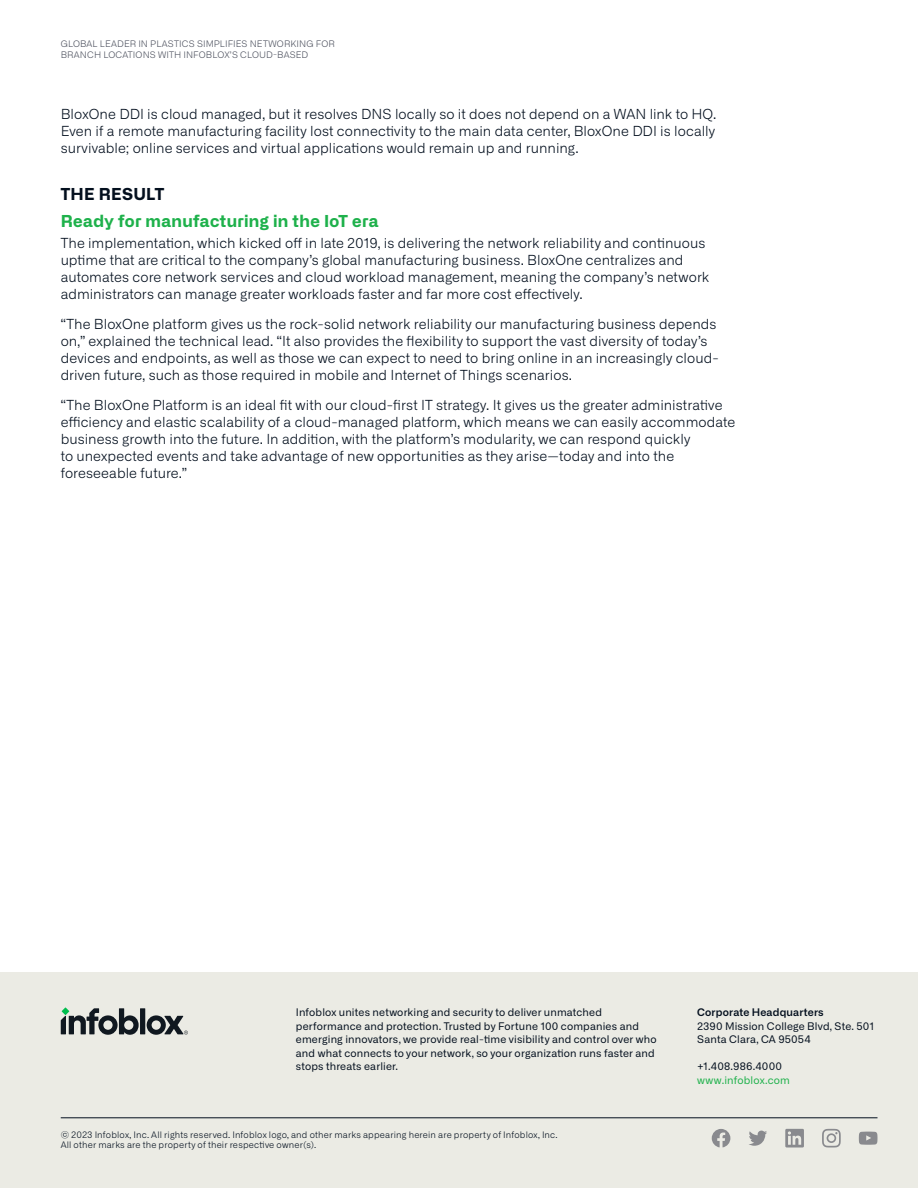
<style>
.page{position:relative;width:918px;height:1188px;background:#fff}
.page>*{position:absolute;margin:0;border:0;box-sizing:border-box;transform-origin:0 0}
.Heading_Level_1{font:700 16.5px "Alliance No.2";letter-spacing:.02em;color:#1eb14b}
.Section{font:700 16.5px "Alliance No.2";letter-spacing:.015em;color:#030f1e}
.Body_text{font:300 13.8px/16.8px "Alliance No.1";letter-spacing:.005em;color:#030f1e}
.t1{font:10.5px/13.5px "Alliance No.1";letter-spacing:.015em;color:#030f1e}
.t2{font:600 10.5px "Alliance No.1";letter-spacing:.015em;color:#030f1e}
.t3{font:10.5px "Alliance No.1";letter-spacing:.015em;color:#1eb14b}
.t4{font:300 9px/9.8px "Alliance No.1";letter-spacing:.02em;color:#030f1e}
.t5{font:300 9px/10.5px "Alliance No.1";letter-spacing:.015em;color:#4d515e}
</style>
<div class="page">
<div style="left:0;top:972px;width:918px;height:216px;background:#ebebe4"></div>
<div style="left:140px;top:1008px;width:5px;height:26px;background:#101820"></div>
<svg style="left:147px;top:1015px;width:41px;height:20px"></svg>
<svg style="left:61px;top:1008px;width:78px;height:27px"></svg>
<svg style="left:822px;top:1129px;width:19px;height:18px"></svg>
<svg style="left:859px;top:1132px;width:19px;height:13px"></svg>
<svg style="left:749px;top:1131px;width:18px;height:15px"></svg>
<svg style="left:785px;top:1129px;width:19px;height:19px"></svg>
<svg style="left:712px;top:1129px;width:18px;height:18px"></svg>
<hr style="left:61px;top:1118px;width:817px;height:1px;background:#030f1e">
<p class="t5" style="left:61px;top:39px;width:276px">GLOBAL LEADER IN PLASTICS SIMPLIFIES NETWORKING FOR<br>BRANCH LOCATIONS WITH INFOBLOX’S CLOUD-BASED</p>
<p class="Body_text" style="left:61px;top:106px;width:657px;text-align:justify">BloxOne DDI is cloud managed, but it resolves DNS locally so it does not depend on a WAN link to HQ.<br>Even if a remote manufacturing facility lost connectivity to the main data center, BloxOne DDI is locally survivable; online services and virtual applications would remain up and running.</p>
<p class="Section" style="left:61px;top:183px;width:105px">THE RESULT</p>
<p class="Heading_Level_1" style="left:61px;top:210px;width:319px">Ready for manufacturing in the IoT era</p>
<p class="Body_text" style="left:61px;top:235px;width:650px">The implementation, which kicked off in late 2019, is delivering the network reliability and continuous uptime that are critical to the company’s global manufacturing business. BloxOne centralizes and automates core network services and cloud workload management, meaning the company’s network administrators can manage greater workloads faster and far more cost effectively.</p>
<p class="Body_text" style="left:61px;top:316px;width:660px">“The BloxOne platform gives us the rock-solid network reliability our manufacturing business depends on,” explained the technical lead. “It also provides the flexibility to support the vast diversity of today’s devices and endpoints, as well as those we can expect to need to bring online in an increasingly cloud&shy;driven future, such as those required in mobile and Internet of Things scenarios.</p>
<p class="Body_text" style="left:61px;top:397px;width:676px">“The BloxOne Platform is an ideal fit with our cloud-first IT strategy. It gives us the greater administrative efficiency and elastic scalability of a cloud-managed platform, which means we can easily accommodate business growth into the future. In addition, with the platform’s modularity, we can respond quickly<br>to unexpected events and take advantage of new opportunities as they arise—today and into the foreseeable future.”</p>
<p class="t1" style="left:296px;top:1006px;width:362px">Infoblox unites networking and security to deliver unmatched performance and protection. Trusted by Fortune 100 companies and emerging innovators, we provide real-time visibility and control over who and what connects to your network, so your organization runs faster and stops threats earlier.</p>
<p class="t2" style="left:697px;top:1006px;width:128px">Corporate Headquarters</p>
<p class="t1" style="left:697px;top:1019px;width:179px">2390 Mission College Blvd, Ste. 501<br>Santa Clara, CA 95054</p>
<p class="t1" style="left:697px;top:1059px;width:86px">+1.408.986.4000</p>
<p class="t3" style="left:697px;top:1073px;width:94px">www.infoblox.com</p>
<p class="t4" style="left:61px;top:1130px;width:499px">© 2023 Infoblox, Inc. All rights reserved. Infoblox logo, and other marks appearing herein are property of Infoblox, Inc.<br>All other marks are the property of their respective owner(s).</p>
</div>
